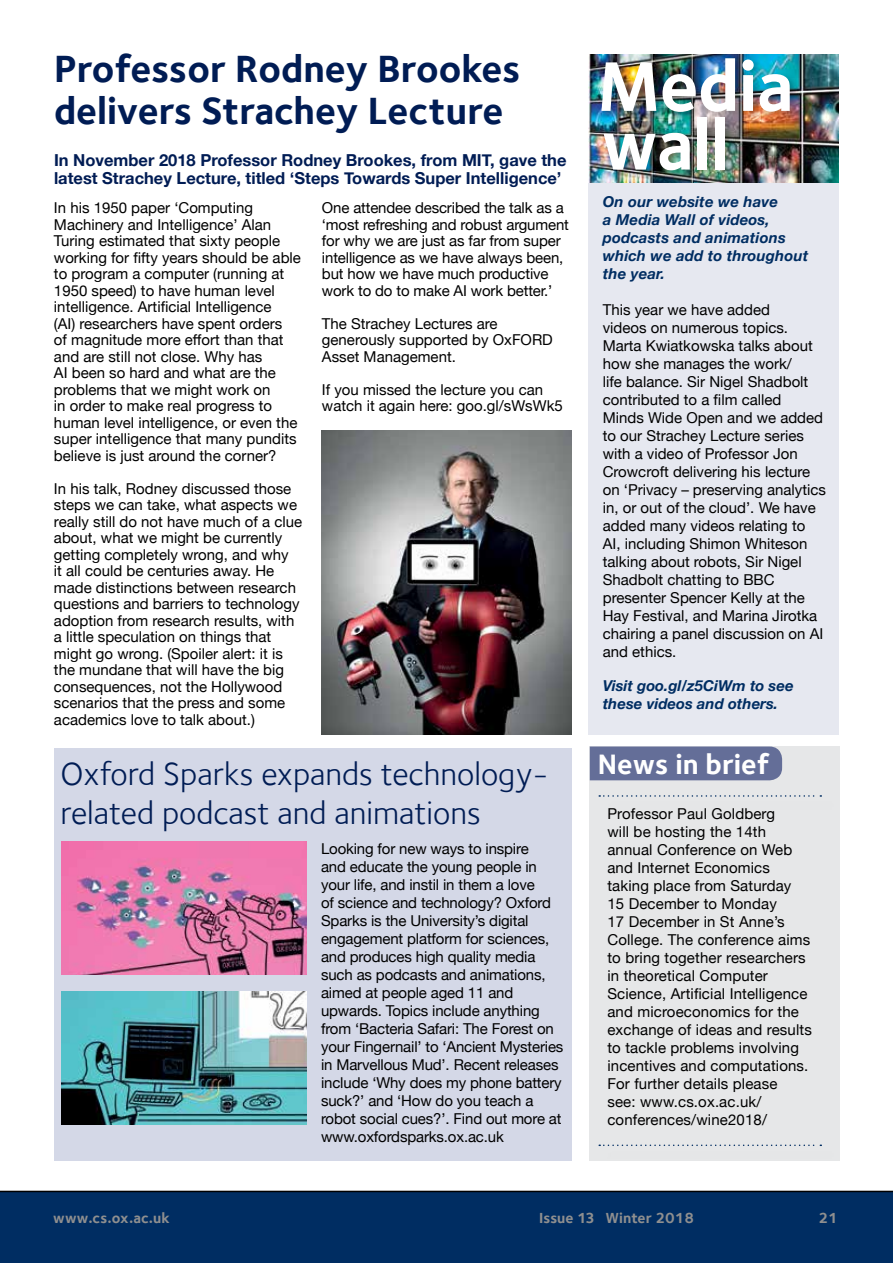
<style>
.page{position:relative;width:893px;height:1263px;background:#fff}
.page>*{position:absolute;margin:0;border:0;box-sizing:border-box;transform-origin:0 0}
.t1{font:700 72.75px/58.7px "Foundry Sterling";letter-spacing:-.01em;color:#fff}
.t2{font:700 39px/42px "Foundry Sterling";color:#001c54}
.t3{font:33px/39px "Foundry Sterling";color:#001c54}
.t4{font:700 28.8px "Foundry Sterling";color:#fff}
.t5{font:700 16.5px/18px "Helvetica Neue";color:#001c54}
.t6{font:15px/18px "Helvetica Neue";color:#000}
.t7{font:italic 700 15px/18px "Helvetica Neue";letter-spacing:.01em;color:#002d62}
.t8{font:700 15px "Foundry Sterling";color:#8f8f8f}
</style>
<div class="page">
<div style="left:0;top:1191px;width:893px;height:72px;background:#002d62"></div>
<div style="left:589px;top:746px;width:251px;height:415px;background:#e6e7e8"></div>
<div style="left:590px;top:746px;width:192px;height:34px;background:#646e98"></div>
<svg style="left:599px;top:795px;width:222px;height:2px"></svg>
<div style="left:602px;top:1148px;width:237px;height:16px;background:#000;opacity:.25"></div>
<svg style="left:599px;top:1144px;width:222px;height:2px"></svg>
<div style="left:54px;top:748px;width:518px;height:413px;background:#d4d8e7"></div>
<img style="left:62px;top:842px;width:244px;height:133px">
<img style="left:62px;top:992px;width:244px;height:133px">
<div style="left:589px;top:147px;width:250px;height:588px;background:#e6e8f0"></div>
<img style="left:589px;top:54px;width:250px;height:129px">
<div style="left:599px;top:55px;width:200px;height:124px;background:#000;opacity:.25"></div>
<img style="left:321px;top:430px;width:251px;height:305px">
<h2 class="t2" style="left:54px;top:48px;width:468px">Professor Rodney Brookes delivers Strachey Lecture</h2>
<p class="t5" style="left:54px;top:152px;width:514px">In November 2018 Professor Rodney Brookes, from MIT, gave the latest Strachey Lecture, titled ‘Steps Towards Super Intelligence’</p>
<p class="t6" style="left:54px;top:200px;width:248px;line-height:16.5px">In his 1950 paper ‘Computing Machinery and Intelligence’ Alan Turing estimated that sixty people working for fifty years should be able to program a computer (running at 1950 speed) to have human level intelligence. Artificial Intelligence<br>(AI) researchers have spent orders<br>of magnitude more effort than that and are still not close. Why has<br>AI been so hard and what are the problems that we might work on<br>in order to make real progress to human level intelligence, or even the super intelligence that many pundits believe is just around the corner?</p>
<p class="t6" style="left:54px;top:481px;width:250px;line-height:16.5px">In his talk, Rodney discussed those steps we can take, what aspects we really still do not have much of a clue about, what we might be currently getting completely wrong, and why<br>it all could be centuries away. He made distinctions between research questions and barriers to technology adoption from research results, with a little speculation on things that might go wrong. (Spoiler alert: it is the mundane that will have the big consequences, not the Hollywood scenarios that the press and some academics love to talk about.)</p>
<p class="t6" style="left:322px;top:200px;width:248px;line-height:16.5px">One attendee described the talk as a ‘most refreshing and robust argument for why we are just as far from super intelligence as we have always been, but how we have much productive work to do to make AI work better.’</p>
<p class="t6" style="left:322px;top:316px;width:232px;line-height:16.5px">The Strachey Lectures are generously supported by OxFORD<br>Asset Management.</p>
<p class="t6" style="left:322px;top:382px;width:242px;line-height:16.5px">If you missed the lecture you can watch it again here: goo.gl/sWsWk5</p>
<h3 class="t3" style="left:61px;top:754px;width:489px">Oxford Sparks expands technology&shy;related podcast and animations</h3>
<p class="t6" style="left:321px;top:841px;width:244px">Looking for new ways to inspire<br>and educate the young people in your life, and instil in them a love<br>of science and technology? Oxford Sparks is the University’s digital engagement platform for sciences, and produces high quality media such as podcasts and animations, aimed at people aged 11 and upwards. Topics include anything from ‘Bacteria Safari: The Forest on your Fingernail’ to ‘Ancient Mysteries in Marvellous Mud’. Recent releases include ‘Why does my phone battery suck?’ and ‘How do you teach a robot social cues?’. Find out more at www.oxfordsparks.ox.ac.uk</p>
<h1 class="t1" style="left:597px;top:56px;width:198px">Media wall</h1>
<p class="t7" style="left:603px;top:193px;width:207px">On our website we have<br>a Media Wall of videos, podcasts and animations which we add to throughout the year.</p>
<p class="t6" style="left:603px;top:301px;width:225px">This year we have added<br>videos on numerous topics.<br>Marta Kwiatkowska talks about how she manages the work/<br>life balance. Sir Nigel Shadbolt contributed to a film called<br>Minds Wide Open and we added to our Strachey Lecture series with a video of Professor Jon<br>Crowcroft delivering his lecture on ‘Privacy – preserving analytics in, or out of the cloud’. We have added many videos relating to<br>AI, including Shimon Whiteson talking about robots, Sir Nigel<br>Shadbolt chatting to BBC presenter Spencer Kelly at the<br>Hay Festival, and Marina Jirotka chairing a panel discussion on AI and ethics.</p>
<p class="t7" style="left:603px;top:677px;width:192px">Visit goo.gl/z5CiWm to see these videos and others.</p>
<h3 class="t4" style="left:598px;top:747px;width:173px">News in brief</h3>
<p class="t6" style="left:607px;top:805px;width:206px">Professor Paul Goldberg<br>will be hosting the 14th annual Conference on Web and Internet Economics taking place from Saturday<br>15 December to Monday<br>17 December in St Anne’s<br>College. The conference aims to bring together researchers in theoretical Computer<br>Science, Artificial Intelligence and microeconomics for the exchange of ideas and results to tackle problems involving incentives and computations.<br>For further details please<br>see: www.cs.ox.ac.uk/ conferences/wine2018/</p>
<p class="t8" style="left:53px;top:1209px;width:118px">www.cs.ox.ac.uk</p>
<p class="t8" style="left:539px;top:1209px;width:156px">Issue 13 Winter 2018</p>
<p class="t8" style="left:818px;top:1209px;width:21px">21</p>
</div>
